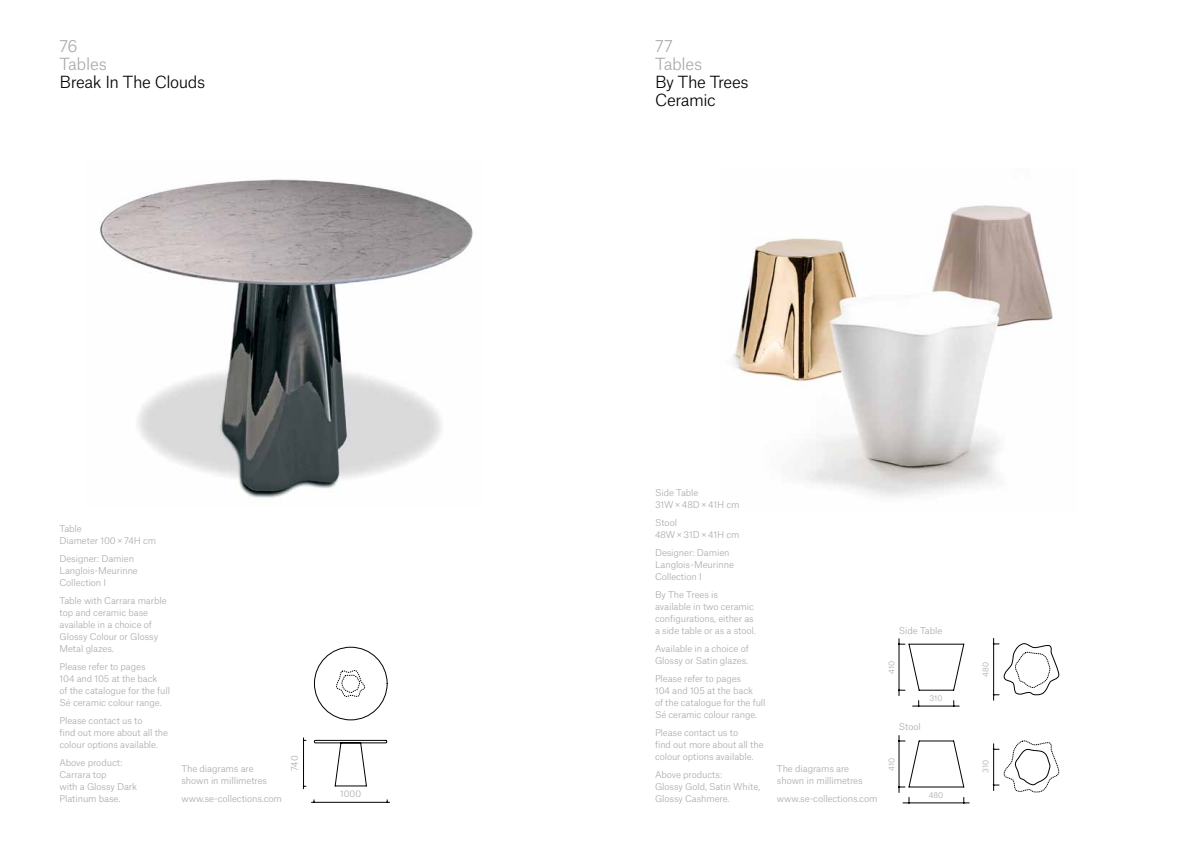
<style>
.page{position:relative;width:1191px;height:842px;background:#fff}
.page>*{position:absolute;margin:0;border:0;box-sizing:border-box;transform-origin:0 0}
.t1{font:300 16px/18px "Atlas Grotesk";letter-spacing:-.03em;color:#000}
.t2{font:300 16px/18px "Atlas Grotesk";letter-spacing:-.015em;color:#a7a9ac}
.t3{font:300 9px/12px "Atlas Grotesk";letter-spacing:-.01em;color:#a7a9ac}
.t4{font:300 8.7px "Atlas Grotesk";color:#a7a9ac}
.t5{font:300 7.7px "Atlas Grotesk";letter-spacing:-.005em;color:#a7a9ac}
</style>
<div class="page">
<img style="left:731px;top:205px;width:322px;height:292px">
<img style="left:100px;top:179px;width:373px;height:319px">
<svg style="left:311px;top:800px;width:79px;height:3px"></svg>
<svg style="left:303px;top:647px;width:85px;height:142px"></svg>
<svg style="left:898px;top:735px;width:71px;height:69px"></svg>
<svg style="left:993px;top:740px;width:66px;height:53px"></svg>
<svg style="left:898px;top:638px;width:66px;height:69px"></svg>
<svg style="left:993px;top:638px;width:66px;height:62px"></svg>
<h1 class="t2" style="left:60px;top:36px;width:49px">76<br>Tables</h1>
<h1 class="t1" style="left:60px;top:72px;width:147px">Break In The Clouds</h1>
<p class="t3" style="left:60px;top:522px;width:98px">Table<br>Diameter 100 × 74H cm</p>
<p class="t3" style="left:60px;top:552px;width:80px">Designer: Damien<br>Langlois-Meurinne<br>Collection I</p>
<p class="t3" style="left:60px;top:594px;width:109px">Table with Carrara marble top and ceramic base available in a choice of<br>Glossy Colour or Glossy<br>Metal glazes.</p>
<p class="t3" style="left:60px;top:660px;width:112px">Please refer to pages<br>104 and 105 at the back<br>of the catalogue for the full<br>Sé ceramic colour range.</p>
<p class="t3" style="left:60px;top:714px;width:110px">Please contact us to<br>find out more about all the colour options available.</p>
<p class="t3" style="left:60px;top:756px;width:79px">Above product:<br>Carrara top<br>with a Glossy Dark<br>Platinum base.</p>
<p class="t3" style="left:181px;top:762px;width:87px">The diagrams are shown in millimetres</p>
<p class="t3" style="left:181px;top:792px;width:102px">www.se-collections.com</p>
<p class="t4" style="left:288px;top:771px;width:17px;rotate:-90deg">740</p>
<p class="t4" style="left:340px;top:787px;width:23px">1000</p>
<h1 class="t2" style="left:655px;top:36px;width:49px">77<br>Tables</h1>
<h1 class="t1" style="left:655px;top:72px;width:95px">By The Trees<br>Ceramic</h1>
<p class="t3" style="left:655px;top:486px;width:86px">Side Table<br>31W × 48D × 41H cm</p>
<p class="t3" style="left:655px;top:516px;width:86px">Stool<br>48W × 31D × 41H cm</p>
<p class="t3" style="left:655px;top:546px;width:80px">Designer: Damien<br>Langlois-Meurinne<br>Collection I</p>
<p class="t3" style="left:655px;top:588px;width:101px">By The Trees is available in two ceramic configurations, either as a side table or as a stool.</p>
<p class="t3" style="left:655px;top:642px;width:95px">Available in a choice of<br>Glossy or Satin glazes.</p>
<p class="t3" style="left:655px;top:672px;width:112px">Please refer to pages<br>104 and 105 at the back<br>of the catalogue for the full<br>Sé ceramic colour range.</p>
<p class="t3" style="left:655px;top:726px;width:110px">Please contact us to<br>find out more about all the colour options available.</p>
<p class="t3" style="left:655px;top:768px;width:107px">Above products:<br>Glossy Gold, Satin White,<br>Glossy Cashmere.</p>
<p class="t3" style="left:899px;top:624px;width:45px">Side Table</p>
<p class="t5" style="left:885px;top:674px;width:14px;rotate:-90deg">410</p>
<p class="t5" style="left:982px;top:672px;width:16px;rotate:-90deg">480</p>
<p class="t5" style="left:926px;top:697px;width:15px">310</p>
<p class="t5" style="left:882px;top:678px;width:14px;rotate:-90deg">410</p>
<p class="t5" style="left:979px;top:677px;width:16px;rotate:-90deg">480</p>
<p class="t5" style="left:929px;top:692px;width:15px">310</p>
<p class="t3" style="left:899px;top:720px;width:23px">Stool</p>
<p class="t3" style="left:777px;top:762px;width:87px">The diagrams are shown in millimetres</p>
<p class="t3" style="left:777px;top:792px;width:102px">www.se-collections.com</p>
<p class="t5" style="left:885px;top:771px;width:14px;rotate:-90deg">410</p>
<p class="t5" style="left:982px;top:768px;width:15px;rotate:-90deg">310</p>
<p class="t5" style="left:925px;top:794px;width:16px">480</p>
<p class="t5" style="left:882px;top:776px;width:14px;rotate:-90deg">410</p>
<p class="t5" style="left:979px;top:773px;width:15px;rotate:-90deg">310</p>
<p class="t5" style="left:928px;top:789px;width:16px">480</p>
</div>
